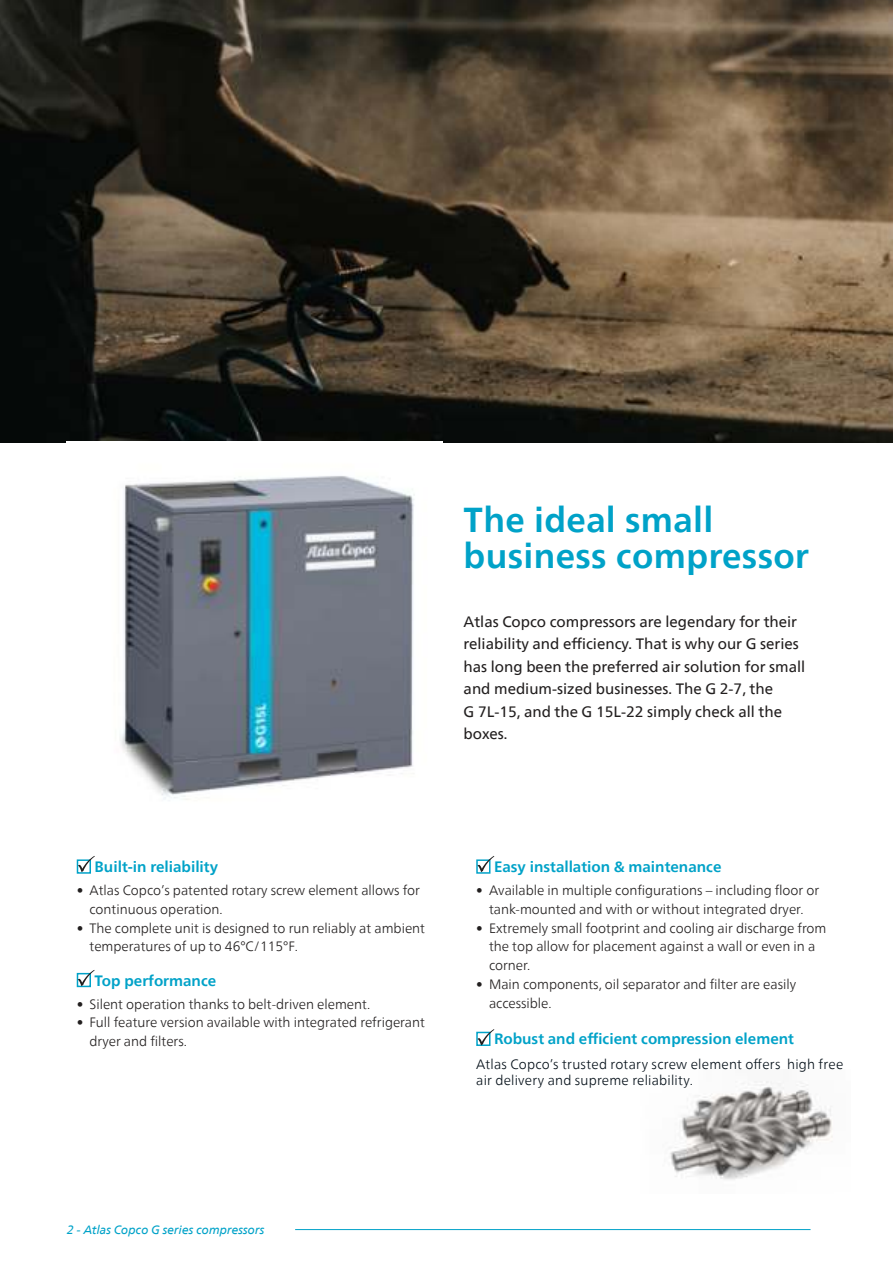
<style>
.page{position:relative;width:893px;height:1263px;background:#fff}
.page>*{position:absolute;margin:0;border:0;box-sizing:border-box;transform-origin:0 0}
.t1{font:700 34.5px/36px "Neue Frutiger World";letter-spacing:.01em;color:#00a2c8}
.t2{font:15px/22.5px "Neue Frutiger World";color:#221f1f}
.t3{font:700 15px "Neue Frutiger World";color:#00a2c8}
.t4{font:300 13.5px/18.8px "Neue Frutiger World";color:#221f1f}
.t5{font:300 13.5px/16.2px "Neue Frutiger World";letter-spacing:.015em;color:#040f18}
.t6{font:italic 12px "Neue Frutiger World";color:#00a2c8}
</style>
<div class="page">
<hr style="left:295px;top:1229px;width:515px;height:1px;background:#00a2c8">
<div style="left:77px;top:859px;width:14px;height:15px;border:2px solid #00a2c8"></div>
<div style="left:77px;top:973px;width:14px;height:14px;border:2px solid #00a2c8"></div>
<img style="left:669px;top:1081px;width:164px;height:99px">
<div style="left:476px;top:859px;width:14px;height:15px;border:2px solid #00a2c8"></div>
<div style="left:476px;top:1032px;width:14px;height:14px;border:2px solid #00a2c8"></div>
<img style="left:0;top:0;width:892px;height:442px">
<img style="left:120px;top:476px;width:295px;height:324px">
<svg style="left:477px;top:856px;width:17px;height:16px"></svg>
<svg style="left:477px;top:1029px;width:17px;height:16px"></svg>
<svg style="left:78px;top:970px;width:17px;height:16px"></svg>
<svg style="left:78px;top:856px;width:17px;height:16px"></svg>
<h1 class="t1" style="left:464px;top:505px;width:347px">The ideal small business compressor</h1>
<p class="t2" style="left:464px;top:611px;width:343px">Atlas Copco compressors are legendary for their reliability and efficiency. That is why our G series has long been the preferred air solution for small and medium-sized businesses. The G 2-7, the<br>G 7L-15, and the G 15L-22 simply check all the boxes.</p>
<p class="t3" style="left:95px;top:861px;width:125px">Built-in reliability</p>
<p class="t4" style="left:89px;top:882px;width:332px;text-indent:-13px">• Atlas Copco’s patented rotary screw element allows for continuous operation.</p>
<p class="t4" style="left:89px;top:920px;width:337px;text-indent:-13px">• The complete unit is designed to run reliably at ambient temperatures of up to 46°C/115°F.</p>
<p class="t3" style="left:95px;top:974px;width:123px">Top performance</p>
<p class="t4" style="left:77px;top:996px;width:295px">• Silent operation thanks to belt-driven element.</p>
<p class="t4" style="left:89px;top:1014px;width:337px;text-indent:-13px">• Full feature version available with integrated refrigerant dryer and filters.</p>
<p class="t3" style="left:494px;top:861px;width:229px">Easy installation &amp; maintenance</p>
<p class="t4" style="left:476px;top:881px;width:345px;text-align:center">• Available in multiple configurations – including floor or tank-mounted and with or without integrated dryer.</p>
<p class="t4" style="left:489px;top:920px;width:339px;text-indent:-13px">• Extremely small footprint and cooling air discharge from the top allow for placement against a wall or even in a corner.</p>
<p class="t4" style="left:489px;top:975px;width:309px;text-indent:-13px">• Main components, oil separator and filter are easily accessible.</p>
<p class="t3" style="left:494px;top:1026px;width:301px">Robust and efficient compression element</p>
<p class="t5" style="left:476px;top:1056px;width:369px">Atlas Copco’s trusted rotary screw element offers high free air delivery and supreme reliability.</p>
<p class="t6" style="left:67px;top:1225px;width:199px">2 - Atlas Copco G series compressors</p>
</div>
